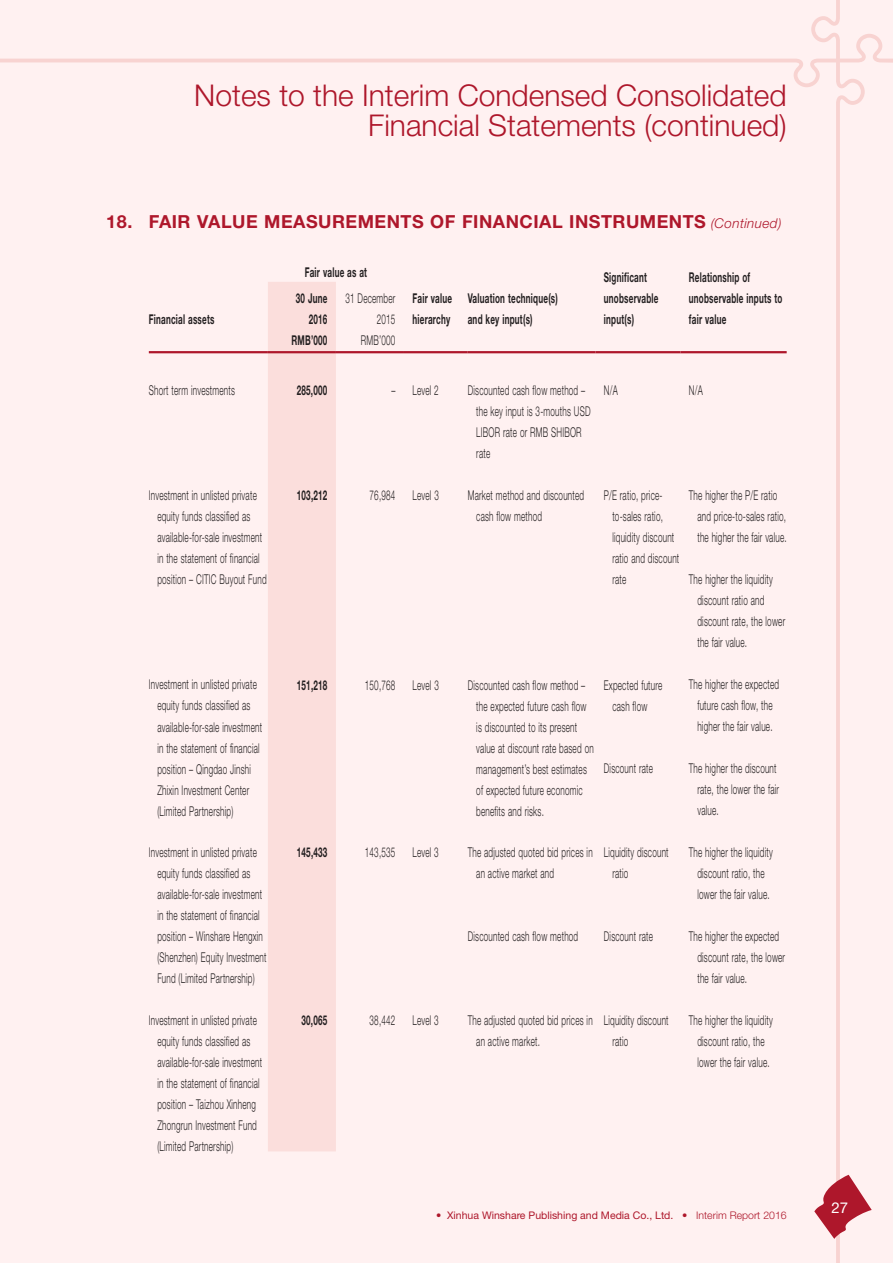
<style>
.page{position:relative;width:893px;height:1263px;background:#fff1f1}
.page>*{position:absolute;margin:0;border:0;box-sizing:border-box;transform-origin:0 0}
.t1{font:300 30px/30px "Helvetica Neue LT Std";color:#ae172b;text-align:right}
.t2{font:700 18px "Helvetica Neue LT Std";letter-spacing:.03em;color:#ae172b}
.t3{font:15px "Helvetica Neue LT Std";color:#fff}
.t4{font:300 13.5px/21px "Helvetica Neue LT Std";letter-spacing:.03em;color:#231f20;scale:.6 1}
.t5{font:700 13.5px/21px "Helvetica Neue LT Std";letter-spacing:.03em;color:#231f20;scale:.6 1}
.t6{font:10.5px "Helvetica Neue LT Std";color:#ae172b}
.s1{font-weight:300;font-style:italic;font-size:13.5px}
.s2{font-weight:300}
</style>
<div class="page">
<svg style="left:814px;top:1175px;width:58px;height:64px"></svg>
<div style="left:268px;top:282px;width:68px;height:869px;background:#fbdedc"></div>
<hr style="left:149px;top:351px;width:119px;height:2px;background:#ae172b">
<hr style="left:268px;top:351px;width:68px;height:2px;background:#ae172b">
<hr style="left:336px;top:351px;width:68px;height:2px;background:#ae172b">
<hr style="left:404px;top:351px;width:64px;height:2px;background:#ae172b">
<hr style="left:468px;top:351px;width:127px;height:2px;background:#ae172b">
<hr style="left:595px;top:351px;width:85px;height:2px;background:#ae172b">
<hr style="left:680px;top:351px;width:107px;height:2px;background:#ae172b">
<h1 class="t1" style="left:194px;top:79px;width:594px">Notes to the Interim Condensed Consolidated<br>Financial Statements (continued)</h1>
<h2 class="t2" style="left:106px;top:210px;width:677px">18. FAIR VALUE MEASUREMENTS OF FINANCIAL INSTRUMENTS <span class="s1">(Continued)</span></h2>
<p class="t5" style="left:149px;top:308px;width:111px">Financial assets</p>
<p class="t5" style="left:305px;top:262px;width:106px">Fair value as at</p>
<p class="t5" style="left:296px;top:287px;width:54px;text-align:right">30 June<br>2016</p>
<p class="t4" style="left:345px;top:287px;width:85px;text-align:right">31 December<br>2015</p>
<p class="t5" style="left:291px;top:329px;width:62px">RMB’000</p>
<p class="t4" style="left:361px;top:329px;width:59px">RMB’000</p>
<p class="t5" style="left:412px;top:287px;width:68px">Fair value hierarchy</p>
<p class="t5" style="left:468px;top:287px;width:152px">Valuation technique(s) and key input(s)</p>
<p class="t5" style="left:604px;top:266px;width:93px">Significant unobservable input(s)</p>
<p class="t5" style="left:689px;top:266px;width:157px">Relationship of unobservable inputs to fair value</p>
<p class="t4" style="left:149px;top:380px;width:145px">Short term investments</p>
<p class="t5" style="left:297px;top:380px;width:53px">285,000</p>
<p class="t4" style="left:391px;top:380px;width:81px">– Level 2</p>
<p class="t4" style="left:476px;top:380px;width:192px;text-indent:-9px">Discounted cash flow method – the key input is 3-mouths USD<br>LIBOR rate or RMB SHIBOR rate</p>
<p class="t4" style="left:604px;top:380px;width:25px">N/A</p>
<p class="t4" style="left:689px;top:380px;width:25px">N/A</p>
<p class="t4" style="left:157px;top:485px;width:184px;text-indent:-9px">Investment in unlisted private equity funds classified as available-for-sale investment in the statement of financial position – CITIC Buyout Fund</p>
<p class="t5" style="left:297px;top:485px;width:53px">103,212</p>
<p class="t4" style="left:370px;top:485px;width:45px">76,984</p>
<p class="t4" style="left:412px;top:485px;width:45px">Level 3</p>
<p class="t4" style="left:476px;top:485px;width:181px;text-indent:-9px">Market method and discounted cash flow method</p>
<p class="t4" style="left:612px;top:485px;width:113px;text-indent:-9px">P/E ratio, price&shy;to-sales ratio, liquidity discount ratio and discount rate</p>
<p class="t4" style="left:697px;top:485px;width:150px;text-indent:-9px">The higher the P/E ratio and price-to-sales ratio, the higher the fair value.</p>
<p class="t4" style="left:697px;top:569px;width:148px;text-indent:-9px">The higher the liquidity discount ratio and discount rate, the lower the fair value.</p>
<p class="t4" style="left:157px;top:674px;width:176px;text-indent:-9px">Investment in unlisted private equity funds classified as available-for-sale investment in the statement of financial position – Qingdao Jinshi<br>Zhixin Investment Center (Limited Partnership)</p>
<p class="t5" style="left:297px;top:674px;width:53px">151,218</p>
<p class="t4" style="left:365px;top:674px;width:53px">150,768</p>
<p class="t4" style="left:412px;top:674px;width:45px">Level 3</p>
<p class="t4" style="left:476px;top:674px;width:197px;text-indent:-9px">Discounted cash flow method – the expected future cash flow is discounted to its present value at discount rate based on management’s best estimates of expected future economic benefits and risks.</p>
<p class="t4" style="left:604px;top:674px;width:99px;text-align:center">Expected future cash flow</p>
<p class="t4" style="left:604px;top:758px;width:84px">Discount rate</p>
<p class="t4" style="left:157px;top:842px;width:183px;text-indent:-9px">Investment in unlisted private equity funds classified as available-for-sale investment in the statement of financial position – Winshare Hengxin (Shenzhen) Equity Investment<br>Fund (Limited Partnership)</p>
<p class="t5" style="left:297px;top:842px;width:53px">145,433</p>
<p class="t4" style="left:365px;top:842px;width:53px">143,535</p>
<p class="t4" style="left:412px;top:842px;width:45px">Level 3</p>
<p class="t4" style="left:476px;top:842px;width:196px;text-indent:-9px">The adjusted quoted bid prices in an active market and</p>
<p class="t4" style="left:468px;top:926px;width:186px">Discounted cash flow method</p>
<p class="t4" style="left:612px;top:842px;width:95px;text-indent:-9px">Liquidity discount ratio</p>
<p class="t4" style="left:604px;top:926px;width:84px">Discount rate</p>
<p class="t4" style="left:689px;top:674px;width:152px;text-align:center">The higher the expected future cash flow, the higher the fair value.</p>
<p class="t4" style="left:697px;top:758px;width:138px;text-indent:-9px">The higher the discount rate, the lower the fair value.</p>
<p class="t4" style="left:689px;top:842px;width:141px;text-align:center">The higher the liquidity discount ratio, the lower the fair value.</p>
<p class="t4" style="left:697px;top:926px;width:148px;text-indent:-9px">The higher the expected discount rate, the lower the fair value.</p>
<p class="t4" style="left:157px;top:1010px;width:176px;text-indent:-9px">Investment in unlisted private equity funds classified as available-for-sale investment in the statement of financial position – Taizhou Xinheng<br>Zhongrun Investment Fund (Limited Partnership)</p>
<p class="t5" style="left:302px;top:1010px;width:45px">30,065</p>
<p class="t4" style="left:370px;top:1010px;width:45px">38,442</p>
<p class="t4" style="left:412px;top:1010px;width:45px">Level 3</p>
<p class="t4" style="left:476px;top:1010px;width:196px;text-indent:-9px">The adjusted quoted bid prices in an active market.</p>
<p class="t4" style="left:612px;top:1010px;width:95px;text-indent:-9px">Liquidity discount ratio</p>
<p class="t4" style="left:689px;top:1010px;width:141px;text-align:center">The higher the liquidity discount ratio, the lower the fair value.</p>
<p class="t6" style="left:436px;top:1208px;width:352px"><span class="s2">•</span> Xinhua Winshare Publishing and Media Co., Ltd. <span class="s2">• Interim Report 2016</span></p>
<p class="t3" style="left:831px;top:1198px;width:18px">27</p>
</div>
